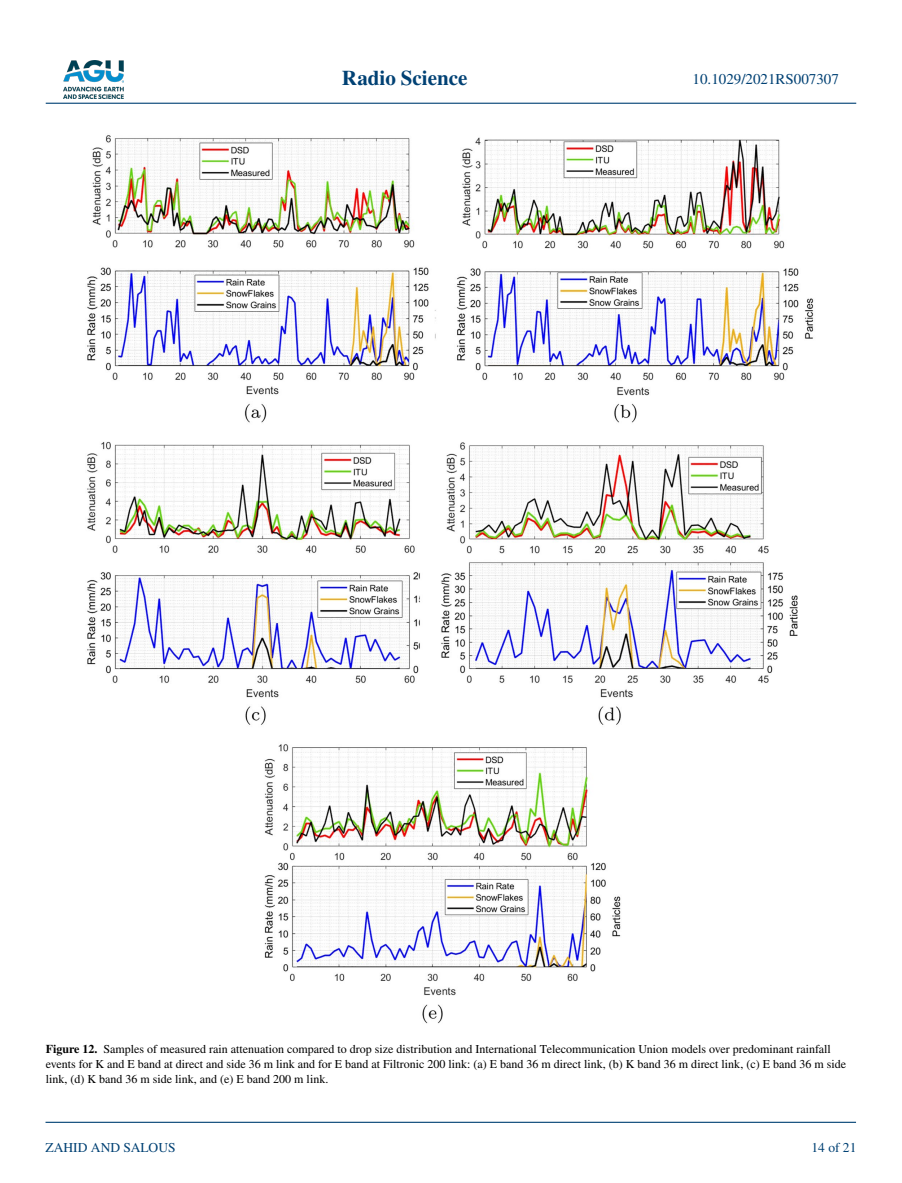
<style>
.page{position:relative;width:902px;height:1183px;background:#fff}
.page>*{position:absolute;margin:0;border:0;box-sizing:border-box;transform-origin:0 0}
.t1{font:700 21px "STIX";color:#004174}
.t2{font:15px "STIX";color:#004174}
.t3{font:13.5px "STIX";color:#004174}
.t4{font:12px/15px "STIX";color:#000}
.s1{font-weight:700}
</style>
<div class="page">
<img style="left:63px;top:60px;width:60px;height:39px">
<hr style="left:46px;top:103px;width:810px;height:1px;background:#004174">
<hr style="left:45px;top:1121px;width:810px;height:1px;background:#004174">
<img style="left:87px;top:135px;width:727px;height:889px">
<h1 class="t1" style="left:342px;top:66px;width:127px">Radio Science</h1>
<p class="t2" style="left:692px;top:69px;width:148px">10.1029/2021RS007307</p>
<p class="t4" style="left:46px;top:1042px;width:801px"><span class="s1">Figure 12.</span> Samples of measured rain attenuation compared to drop size distribution and International Telecommunication Union models over predominant rainfall events for K and E band at direct and side 36 m link and for E band at Filtronic 200 link: (a) E band 36 m direct link, (b) K band 36 m direct link, (c) E band 36 m side link, (d) K band 36 m side link, and (e) E band 200 m link.</p>
<p class="t3" style="left:45px;top:1138px;width:132px">ZAHID AND SALOUS</p>
<p class="t3" style="left:811px;top:1138px;width:46px">14 of 21</p>
</div>
